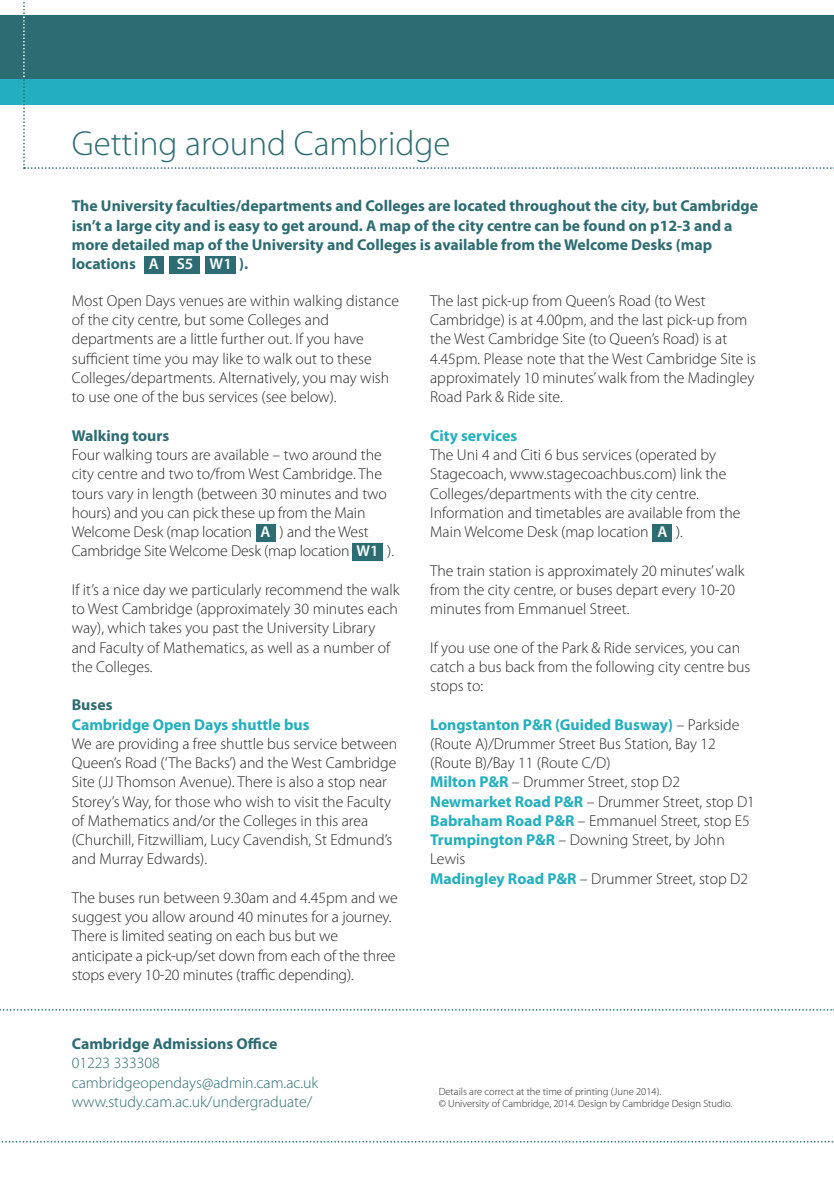
<style>
.page{position:relative;width:834px;height:1191px;background:#fff}
.page>*{position:absolute;margin:0;border:0;box-sizing:border-box;transform-origin:0 0}
.t1{font:300 35px "Myriad Pro";color:#2c6c72}
.t2{font:300 15.75px/19.2px "Myriad Pro";color:#272627}
.t3{font:700 15.75px/19.2px "Myriad Pro";color:#2c6c72}
.t4{font:300 15.75px/19.2px "Myriad Pro";color:#2c6c72}
.t5{font:700 15.75px "Myriad Pro";color:#23afbf}
.t6{font:600 15.75px "Myriad Pro";color:#fff}
.t7{font:300 10.5px/12.2px "Myriad Pro";color:#272627}
.s1{font-weight:600;color:#fff}
.s2{font-weight:700;color:#23afbf}
</style>
<div class="page">
<div style="left:0;top:73px;width:833px;height:31px;background:#23afbf"></div>
<div style="left:0;top:15px;width:833px;height:64px;background:#2c6c72"></div>
<svg style="left:1px;top:1141px;width:832px;height:1px"></svg>
<svg style="left:23px;top:2px;width:811px;height:167px"></svg>
<svg style="left:0;top:1009px;width:834px;height:1px"></svg>
<div style="left:170px;top:256px;width:30px;height:17px;background:#2c6c72"></div>
<div style="left:205px;top:256px;width:31px;height:17px;background:#2c6c72"></div>
<div style="left:144px;top:256px;width:20px;height:17px;background:#2c6c72"></div>
<div style="left:255px;top:524px;width:20px;height:17px;background:#2c6c72"></div>
<div style="left:352px;top:543px;width:30px;height:18px;background:#2c6c72"></div>
<div style="left:652px;top:524px;width:20px;height:17px;background:#2c6c72"></div>
<h1 class="t1" style="left:72px;top:130px;width:380px">Getting around Cambridge</h1>
<p class="t3" style="left:72px;top:198px;width:687px">The University faculties/departments and Colleges are located throughout the city, but Cambridge isn’t a large city and is easy to get around. A map of the city centre can be found on p12-3 and a more detailed map of the University and Colleges is available from the Welcome Desks (map locations</p>
<p class="t6" style="left:149px;top:258px;width:84px">A S5 W1</p>
<p class="t3" style="left:239px;top:255px;width:11px">).</p>
<p class="t2" style="left:430px;top:292px;width:327px">The last pick-up from Queen’s Road (to West Cambridge) is at 4.00pm, and the last pick-up from the West Cambridge Site (to Queen’s Road) is at 4.45pm. Please note that the West Cambridge Site is approximately 10 minutes’walk from the Madingley Road Park &amp; Ride site.</p>
<p class="t5" style="left:430px;top:429px;width:89px">City services</p>
<p class="t2" style="left:430px;top:446px;width:312px">The Uni 4 and Citi 6 bus services (operated by Stagecoach, www.stagecoachbus.com) link the Colleges/departments with the city centre.<br>Information and timetables are available from the Main Welcome Desk (map location</p>
<p class="t2" style="left:72px;top:292px;width:329px">Most Open Days venues are within walking distance of the city centre, but some Colleges and departments are a little further out. If you have sufficient time you may like to walk out to these Colleges/departments. Alternatively, you may wish to use one of the bus services (see below).</p>
<p class="t3" style="left:72px;top:427px;width:99px">Walking tours</p>
<p class="t2" style="left:72px;top:446px;width:316px">Four walking tours are available – two around the city centre and two to/from West Cambridge. The tours vary in length (between 30 minutes and two hours) and you can pick these up from the Main Welcome Desk (map location</p>
<p class="t2" style="left:72px;top:523px;width:308px;text-indent:208px">) and the West<br>Cambridge Site Welcome Desk (map location <span class="s1">W1</span></p>
<p class="t2" style="left:676px;top:523px;width:8px">).</p>
<p class="t2" style="left:430px;top:562px;width:316px">The train station is approximately 20 minutes’walk from the city centre, or buses depart every 10-20 minutes from Emmanuel Street.</p>
<p class="t2" style="left:430px;top:639px;width:322px">If you use one of the Park &amp; Ride services, you can catch a bus back from the following city centre bus stops to:</p>
<p class="t2" style="left:430px;top:716px;width:326px"><span class="s2">Longstanton P&amp;R (Guided Busway)</span> – Parkside (Route A)/Drummer Street Bus Station, Bay 12 (Route B)/Bay 11 (Route C/D)<br><span class="s2">Milton P&amp;R</span> – Drummer Street, stop D2<br><span class="s2">Newmarket Road P&amp;R</span> – Drummer Street, stop D1<br><span class="s2">Babraham Road P&amp;R</span> – Emmanuel Street, stop E5<br><span class="s2">Trumpington P&amp;R</span> – Downing Street, by John Lewis<br><span class="s2">Madingley Road P&amp;R</span> – Drummer Street, stop D2</p>
<p class="t6" style="left:260px;top:525px;width:12px">A</p>
<p class="t6" style="left:657px;top:525px;width:12px">A</p>
<p class="t2" style="left:387px;top:542px;width:8px">).</p>
<p class="t2" style="left:72px;top:581px;width:329px">If it’s a nice day we particularly recommend the walk to West Cambridge (approximately 30 minutes each way), which takes you past the University Library and Faculty of Mathematics, as well as a number of the Colleges.</p>
<p class="t3" style="left:72px;top:696px;width:42px">Buses</p>
<p class="t5" style="left:72px;top:718px;width:239px">Cambridge Open Days shuttle bus</p>
<p class="t2" style="left:72px;top:735px;width:327px">We are providing a free shuttle bus service between Queen’s Road (‘The Backs’) and the West Cambridge Site (JJ Thomson Avenue). There is also a stop near Storey’s Way, for those who wish to visit the Faculty of Mathematics and/or the Colleges in this area (Churchill, Fitzwilliam, Lucy Cavendish, St Edmund’s and Murray Edwards).</p>
<p class="t2" style="left:72px;top:889px;width:327px">The buses run between 9.30am and 4.45pm and we suggest you allow around 40 minutes for a journey.<br>There is limited seating on each bus but we anticipate a pick-up/set down from each of the three stops every 10-20 minutes (traffic depending).</p>
<p class="t3" style="left:72px;top:1035px;width:207px">Cambridge Admissions Office</p>
<p class="t4" style="left:72px;top:1054px;width:248px">01223 333308 cambridgeopendays@admin.cam.ac.uk www.study.cam.ac.uk/undergraduate/</p>
<p class="t7" style="left:438px;top:1086px;width:295px">Details are correct at the time of printing (June 2014).<br>© University of Cambridge, 2014. Design by Cambridge Design Studio.</p>
</div>
